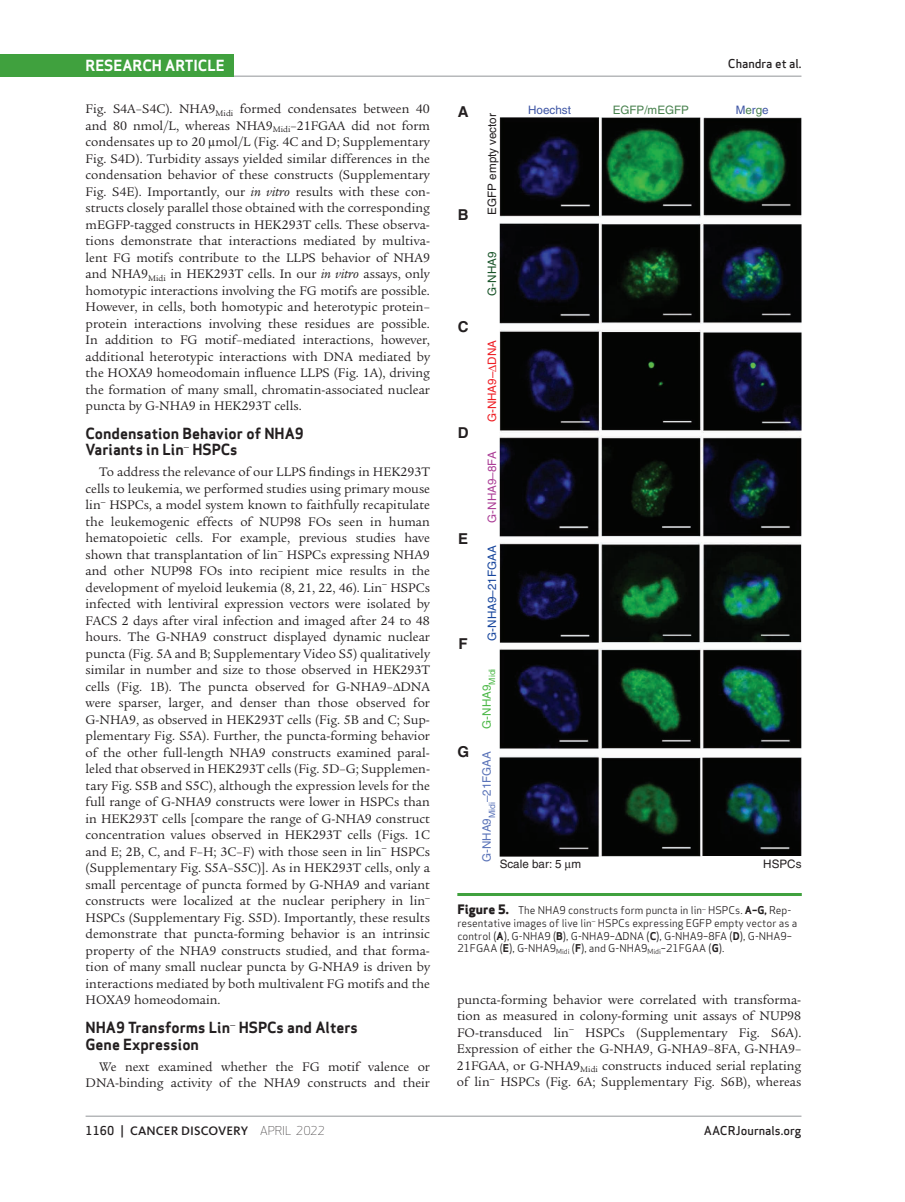
<style>
.page{position:relative;width:905px;height:1202px;background:#fff}
.page>*{position:absolute;margin:0;border:0;box-sizing:border-box;transform-origin:0 0}
.t1{font:700 15px/16.5px "Apex Sans";color:#231f20}
.t2{font:700 15px "Apex Sans";color:#fff}
.t3{font:700 15px "Helvetica";color:#231f20}
.t4{font:13.5px/16.5px "Legacy Serif Std";color:#231f20;text-align:justify}
.t5{font:500 12.75px "Kievit OT";letter-spacing:.01em;color:#231f20}
.t6{font:500 12px "Apex Sans";color:#231f20}
.t7{font:11.7px "Helvetica";color:#231f20}
.t8{font:11.7px "Helvetica";color:#5a73b8}
.t9{font:11.7px "Helvetica";color:#18469d}
.t10{font:11.7px "Helvetica";color:#3f56a5}
.t11{font:11.7px "Helvetica";color:#ee1d23}
.t12{font:11.7px "Helvetica";color:#ab3d96}
.t13{font:11.7px "Helvetica";color:#4cb848}
.t14{font:11.7px "Helvetica";color:#49824f}
.t15{font:11.7px "Helvetica";color:#195429}
.t16{font:10.5px/12.8px "Apex Sans";color:#231f20}
.s1{font-style:italic}
.s2{color:#49824f}
.s3{font-weight:800;font-size:12.75px}
.s4{font-weight:700}
.s5{font-family:"Apex Sans";font-size:12px}
.s6{font-family:"Apex Sans";font-weight:300;font-size:12px}
</style>
<div class="page">
<hr style="left:144px;top:76px;width:657px;height:1px;background:#939598">
<div style="left:0;top:54px;width:233px;height:22px;background:#40a13e"></div>
<hr style="left:86px;top:1115px;width:715px;height:1px;background:#939598">
<hr style="left:457px;top:893px;width:344px;height:3px;background:#40a13e">
<img style="left:499px;top:117px;width:302px;height:739px">
<img style="left:703px;top:757px;width:98px;height:99px">
<p class="t2" style="left:86px;top:55px;width:140px">RESEARCH ARTICLE</p>
<p class="t6" style="left:728px;top:53px;width:75px">Chandra et al.</p>
<p class="t4" style="left:85px;top:101px;width:346px">Fig. S4A–S4C). NHA9<sub>Midi</sub> formed condensates between 40 and 80 nmol/L, whereas NHA9<sub>Midi</sub>–21FGAA did not form condensates up to 20 mol/L (Fig. 4C and D; Supplementary Fig. S4D). Turbidity assays yielded similar differences in the condensation behavior of these constructs (Supplementary Fig. S4E). Importantly, our <span class="s1">in vitro</span> results with these con&shy;structs closely parallel those obtained with the corresponding mEGFP-tagged constructs in HEK293T cells. These observa&shy;tions demonstrate that interactions mediated by multiva&shy;lent FG motifs contribute to the LLPS behavior of NHA9 and NHA9<sub>Midi</sub> in HEK293T cells. In our <span class="s1">in vitro</span> assays, only homotypic interactions involving the FG motifs are possible.<br>However, in cells, both homotypic and heterotypic protein– protein interactions involving these residues are possible.<br>In addition to FG motif–mediated interactions, however, additional heterotypic interactions with DNA mediated by the HOXA9 homeodomain influence LLPS (Fig. 1A), driving the formation of many small, chromatin-associated nuclear puncta by G-NHA9 in HEK293T cells.</p>
<p class="t1" style="left:86px;top:425px;width:220px">Condensation Behavior of NHA9<br>Variants in Lin− HSPCs</p>
<p class="t4" style="left:85px;top:464px;width:346px;text-indent:14px">To address the relevance of our LLPS findings in HEK293T cells to leukemia, we performed studies using primary mouse lin− HSPCs, a model system known to faithfully recapitulate the leukemogenic effects of NUP98 FOs seen in human hematopoietic cells. For example, previous studies have shown that transplantation of lin− HSPCs expressing NHA9 and other NUP98 FOs into recipient mice results in the development of myeloid leukemia (8, 21, 22, 46). Lin− HSPCs infected with lentiviral expression vectors were isolated by FACS 2 days after viral infection and imaged after 24 to 48 hours. The G-NHA9 construct displayed dynamic nuclear puncta (Fig. 5A and B; Supplementary Video S5) qualitatively similar in number and size to those observed in HEK293T cells (Fig. 1B). The puncta observed for G-NHA9– DNA were sparser, larger, and denser than those observed for G-NHA9, as observed in HEK293T cells (Fig. 5B and C; Sup&shy;plementary Fig. S5A). Further, the puncta-forming behavior of the other full-length NHA9 constructs examined paral&shy;leled that observed in HEK293T cells (Fig. 5D–G; Supplemen&shy;tary Fig. S5B and S5C), although the expression levels for the full range of G-NHA9 constructs were lower in HSPCs than in HEK293T cells [compare the range of G-NHA9 construct concentration values observed in HEK293T cells (Figs. 1C and E; 2B, C, and F–H; 3C–F) with those seen in lin− HSPCs (Supplementary Fig. S5A–S5C)]. As in HEK293T cells, only a small percentage of puncta formed by G-NHA9 and variant constructs were localized at the nuclear periphery in lin− HSPCs (Supplementary Fig. S5D). Importantly, these results demonstrate that puncta-forming behavior is an intrinsic property of the NHA9 constructs studied, and that forma&shy;tion of many small nuclear puncta by G-NHA9 is driven by interactions mediated by both multivalent FG motifs and the HOXA9 homeodomain.</p>
<p class="t1" style="left:85px;top:1019px;width:274px">NHA9 Transforms Lin− HSPCs and Alters<br>Gene Expression</p>
<p class="t4" style="left:86px;top:1058px;width:346px;text-align:right">We next examined whether the FG motif valence or<br>DNA-binding activity of the NHA9 constructs and their</p>
<p class="t3" style="left:458px;top:103px;width:12px">A</p>
<p class="t14" style="left:612px;top:103px;width:78px">EGFP/mEGFP</p>
<p class="t10" style="left:735px;top:103px;width:34px">M<span class="s2">e</span>r<span class="s2">g</span>e</p>
<p class="t10" style="left:528px;top:103px;width:44px">Hoechst</p>
<p class="t7" style="left:485px;top:214px;width:103px;rotate:-90deg">EGFP empty vector</p>
<p class="t15" style="left:485px;top:296px;width:45px;rotate:-90deg">G-NHA9</p>
<p class="t3" style="left:458px;top:206px;width:12px">B</p>
<p class="t3" style="left:458px;top:318px;width:12px">C</p>
<p class="t3" style="left:458px;top:423px;width:12px">D</p>
<p class="t3" style="left:458px;top:530px;width:12px">E</p>
<p class="t3" style="left:458px;top:634px;width:11px">F</p>
<p class="t3" style="left:457px;top:742px;width:13px">G</p>
<p class="t11" style="left:485px;top:422px;width:84px;rotate:-90deg">G-NHA9–∆DNA</p>
<p class="t12" style="left:485px;top:522px;width:72px;rotate:-90deg">G-NHA9–8FA</p>
<p class="t9" style="left:485px;top:640px;width:97px;rotate:-90deg">G-NHA9–21FGAA</p>
<p class="t13" style="left:480px;top:728px;width:61px;rotate:-90deg">G-NHA9<sub>Midi</sub></p>
<p class="t8" style="left:480px;top:862px;width:113px;rotate:-90deg">G-NHA9<sub>Midi</sub>–21FGAA</p>
<p class="t7" style="left:499px;top:857px;width:83px">Scale bar: 5 m</p>
<p class="t7" style="left:763px;top:857px;width:40px">HSPCs</p>
<p class="t16" style="left:457px;top:902px;width:341px"><span class="s3">Figure 5.</span> The NHA9 constructs form puncta in lin− HSPCs. <span class="s4">A–G,</span> Rep&shy;resentative images of live lin− HSPCs expressing EGFP empty vector as a control (<span class="s4">A</span>), G-NHA9 (<span class="s4">B</span>), G-NHA9– DNA (<span class="s4">C</span>), G-NHA9–8FA (<span class="s4">D</span>), G-NHA9– 21FGAA (<span class="s4">E</span>), G-NHA9<sub>Midi</sub> (<span class="s4">F</span>), and G-NHA9<sub>Midi</sub>–21FGAA (<span class="s4">G</span>).</p>
<p class="t4" style="left:457px;top:991px;width:346px">puncta-forming behavior were correlated with transforma&shy;tion as measured in colony-forming unit assays of NUP98<br>FO-transduced lin− HSPCs (Supplementary Fig. S6A).<br>Expression of either the G-NHA9, G-NHA9–8FA, G-NHA9– 21FGAA, or G-NHA9<sub>Midi</sub> constructs induced serial replating of lin− HSPCs (Fig. 6A; Supplementary Fig. S6B), whereas</p>
<p class="t5" style="left:86px;top:1123px;width:241px"><span class="s5">1160 |</span> CANCER DISCOVERY <span class="s6">APRIL 2022</span></p>
<p class="t6" style="left:703px;top:1120px;width:99px">AACRJournals.org</p>
</div>
